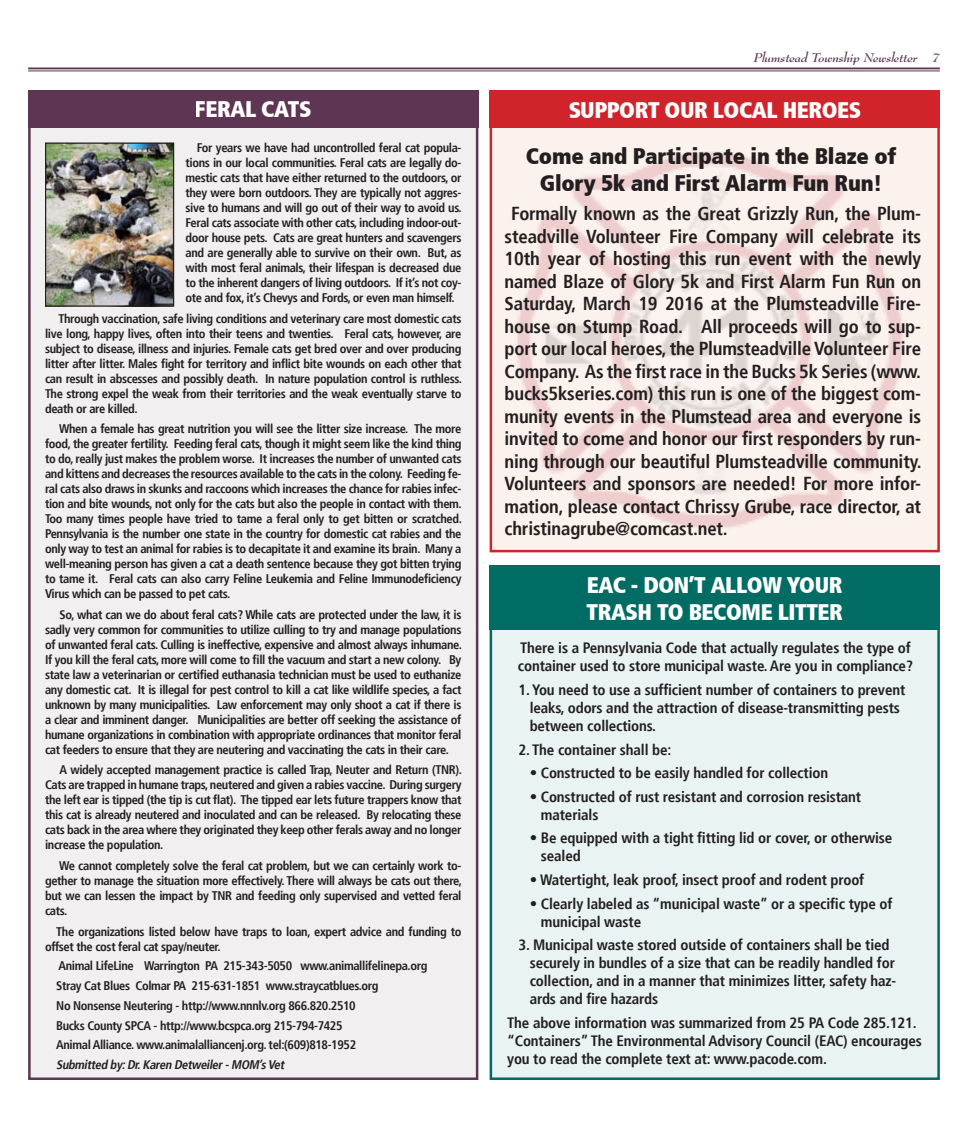
<style>
.page{position:relative;width:968px;height:1125px;background:#fff}
.page>*{position:absolute;margin:0;border:0;box-sizing:border-box;transform-origin:0 0}
.t1{font:900 condensed 22.5px/27px "Frutiger";letter-spacing:-.02em;color:#fff}
.t2{font:900 condensed 22.5px/27px "Frutiger";letter-spacing:-.01em;color:#231f20;text-align:center}
.t3{font:700 condensed 18.75px/22.5px "Frutiger";letter-spacing:-.01em;color:#231f20;text-align:justify}
.t4{font:700 condensed 15px/18px "Frutiger";letter-spacing:-.01em;color:#231f20}
.t5{font:700 condensed 12.5px/15px "Frutiger";letter-spacing:-.03em;color:#231f20;text-align:justify}
.t6{font:italic 700 condensed 12.5px "Frutiger";color:#231f20}
.t7{font:12.5px "Bernhard Modern Bold Ita DTC";color:#5e3552}
.t8{font:6.88px "Arial";color:#231f20}
</style>
<div class="page">
<hr style="left:28px;top:68px;width:911px;height:1px;background:#5e3552">
<hr style="left:28px;top:71px;width:911px;height:1px;background:#5e3552">
<div style="left:28px;top:90px;width:450px;height:990px;background:#f2eff1;border:2px solid #5e3552"></div>
<div style="left:28px;top:90px;width:450px;height:38px;background:#5e3552"></div>
<div style="left:489px;top:576px;width:450px;height:504px;background:#eaf3f3;border:2px solid #006c64"></div>
<div style="left:489px;top:565px;width:450px;height:65px;background:#006c64"></div>
<img style="left:47px;top:144px;width:125px;height:161px">
<div style="left:45px;top:142px;width:129px;height:165px;border:1px solid #231f20"></div>
<div style="left:489px;top:100px;width:450px;height:452px;background:#fbf2ed;border:2px solid #d1232a"></div>
<img style="left:517px;top:151px;width:387px;height:377px">
<div style="left:489px;top:90px;width:450px;height:38px;background:#d1232a"></div>
<h1 class="t1" style="left:195px;top:95px;width:118px">FERAL CATS</h1>
<p class="t5" style="left:185px;top:140px;width:278px;text-indent:11px">For years we have had uncontrolled feral cat popula&shy;tions in our local communities. Feral cats are legally do&shy;mestic cats that have either returned to the outdoors, or they were born outdoors. They are typically not aggres&shy;sive to humans and will go out of their way to avoid us.<br>Feral cats associate with other cats, including indoor-out&shy;door house pets. Cats are great hunters and scavengers and are generally able to survive on their own. But, as with most feral animals, their lifespan is decreased due to the inherent dangers of living outdoors. If it’s not coy&shy;ote and fox, it’s Chevys and Fords, or even man himself.</p>
<p class="t5" style="left:45px;top:311px;width:418px;text-indent:13px">Through vaccination, safe living conditions and veterinary care most domestic cats live long, happy lives, often into their teens and twenties. Feral cats, however, are subject to disease, illness and injuries. Female cats get bred over and over producing litter after litter. Males fight for territory and inflict bite wounds on each other that can result in abscesses and possibly death. In nature population control is ruthless.<br>The strong expel the weak from their territories and the weak eventually starve to death or are killed.</p>
<p class="t5" style="left:45px;top:421px;width:418px;text-indent:14px">When a female has great nutrition you will see the litter size increase. The more food, the greater fertility. Feeding feral cats, though it might seem like the kind thing to do, really just makes the problem worse. It increases the number of unwanted cats and kittens and decreases the resources available to the cats in the colony. Feeding fe&shy;ral cats also draws in skunks and raccoons which increases the chance for rabies infec&shy;tion and bite wounds, not only for the cats but also the people in contact with them.<br>Too many times people have tried to tame a feral only to get bitten or scratched.<br>Pennsylvania is the number one state in the country for domestic cat rabies and the only way to test an animal for rabies is to decapitate it and examine its brain. Many a well-meaning person has given a cat a death sentence because they got bitten trying to tame it. Feral cats can also carry Feline Leukemia and Feline Immunodeficiency Virus which can be passed to pet cats.</p>
<p class="t5" style="left:45px;top:607px;width:418px;text-indent:15px">So, what can we do about feral cats? While cats are protected under the law, it is sadly very common for communities to utilize culling to try and manage populations of unwanted feral cats. Culling is ineffective, expensive and almost always inhumane.<br>If you kill the feral cats, more will come to fill the vacuum and start a new colony. By state law a veterinarian or certified euthanasia technician must be used to euthanize any domestic cat. It is illegal for pest control to kill a cat like wildlife species, a fact unknown by many municipalities. Law enforcement may only shoot a cat if there is a clear and imminent danger. Municipalities are better off seeking the assistance of humane organizations in combination with appropriate ordinances that monitor feral cat feeders to ensure that they are neutering and vaccinating the cats in their care.</p>
<p class="t5" style="left:45px;top:763px;width:418px;text-indent:14px">A widely accepted management practice is called Trap, Neuter and Return (TNR).<br>Cats are trapped in humane traps, neutered and given a rabies vaccine. During surgery the left ear is tipped (the tip is cut flat). The tipped ear lets future trappers know that this cat is already neutered and inoculated and can be released. By relocating these cats back in the area where they originated they keep other ferals away and no longer increase the population.</p>
<p class="t5" style="left:45px;top:858px;width:418px;text-indent:14px">We cannot completely solve the feral cat problem, but we can certainly work to&shy;gether to manage the situation more effectively. There will always be cats out there, but we can lessen the impact by TNR and feeding only supervised and vetted feral cats.</p>
<p class="t5" style="left:45px;top:924px;width:418px;text-indent:11px">The organizations listed below have traps to loan, expert advice and funding to offset the cost feral cat spay/neuter.</p>
<p class="t5" style="left:56px;top:956px;width:372px;line-height:19.8px;text-align:left">Animal LifeLine Warrington PA 215-343-5050 www.animallifelinepa.org Stray Cat Blues Colmar PA 215-631-1851 www.straycatblues.org<br>No Nonsense Neutering - http://www.nnnlv.org 866.820.2510<br>Bucks County SPCA - http://www.bcspca.org 215-794-7425<br>Animal Alliance. www.animalalliancenj.org. tel:(609)818-1952</p>
<p class="t6" style="left:56px;top:1057px;width:232px">Submitted by:Dr.Karen Detweiler-MOM’sVet</p>
<p class="t8" style="left:158px;top:331px;width:34px">Left ear tip</p>
<p class="t7" style="left:753px;top:49px;width:188px">Plumstead Township Newsletter 7</p>
<h1 class="t1" style="left:568px;top:97px;width:293px">SUPPORT OUR LOCAL HEROES</h1>
<h1 class="t2" style="left:526px;top:142px;width:372px">COME AND PARTICIPATE IN THE BLAZE OF<br>GLORY 5K AND FIRST ALARM FUN RUN!</h1>
<p class="t3" style="left:504px;top:202px;width:418px;text-indent:7px">Formally known as the Great Grizzly Run, the Plum&shy;steadville Volunteer Fire Company will celebrate its 10th year of hosting this run event with the newly named Blaze of Glory 5k and First Alarm Fun Run on Saturday, March 19 2016 at the Plumsteadville Fire&shy;house on Stump Road. All proceeds will go to sup&shy;port our local heroes, the Plumsteadville Volunteer Fire Company. As the first race in the Bucks 5k Series (www. bucks5kseries.com) this run is one of the biggest com&shy;munity events in the Plumstead area and everyone is invited to come and honor our first responders by run&shy;ning through our beautiful Plumsteadville community.<br>Volunteers and sponsors are needed! For more infor&shy;mation, please contact Chrissy Grube, race director, at christinagrube@comcast.net.</p>
<h1 class="t1" style="left:586px;top:572px;width:258px">EAC - DON’T ALLOW YOUR<br>TRASH TO BECOME LITTER</h1>
<p class="t4" style="left:518px;top:639px;width:396px">There is a Pennsylvania Code that actually regulates the type of container used to store municipal waste. Are you in compliance?</p>
<p class="t4" style="left:529px;top:681px;width:377px;text-indent:-11px">1. You need to use a sufficient number of containers to prevent leaks, odors and the attraction of disease-transmitting pests between collections.</p>
<p class="t4" style="left:518px;top:740px;width:154px">2. The container shall be:</p>
<p class="t4" style="left:529px;top:764px;width:300px">• Constructed to be easily handled for collection</p>
<p class="t4" style="left:541px;top:788px;width:322px;text-indent:-11px">• Constructed of rust resistant and corrosion resistant materials</p>
<p class="t4" style="left:541px;top:829px;width:353px;text-indent:-11px">• Be equipped with a tight fitting lid or cover, or otherwise sealed</p>
<p class="t4" style="left:529px;top:871px;width:336px">• Watertight, leak proof, insect proof and rodent proof</p>
<p class="t4" style="left:541px;top:895px;width:353px;text-indent:-11px">• Clearly labeled as “municipal waste” or a specific type of municipal waste</p>
<p class="t4" style="left:529px;top:936px;width:368px;text-indent:-11px">3. Municipal waste stored outside of containers shall be tied securely in bundles of a size that can be readily handled for collection, and in a manner that minimizes litter, safety haz&shy;ards and fire hazards</p>
<p class="t4" style="left:507px;top:1014px;width:416px">The above information was summarized from 25 PA Code 285.121. “Containers” The Environmental Advisory Council (EAC) encourages you to read the complete text at: www.pacode.com.</p>
</div>
